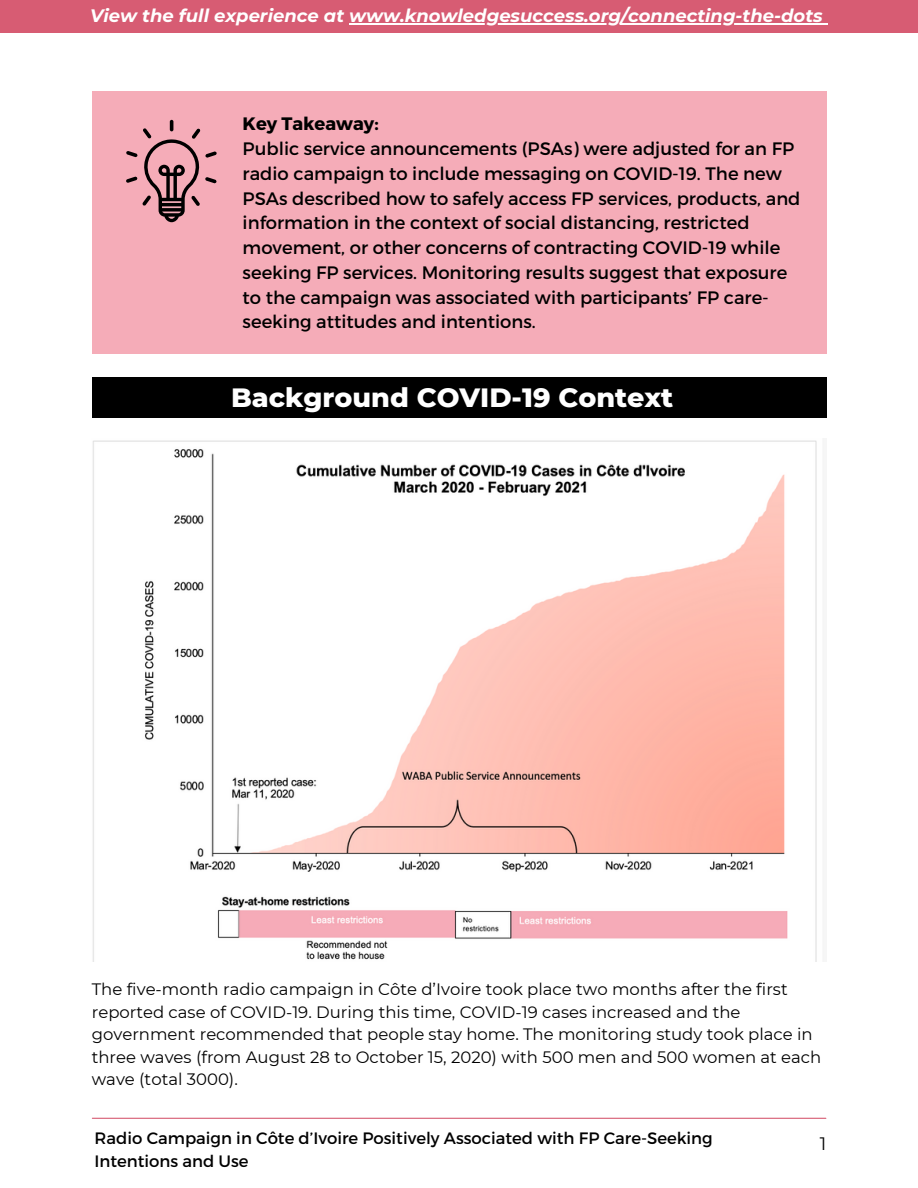
<style>
.page{position:relative;width:918px;height:1188px;background:#fff}
.page>*{position:absolute;margin:0;border:0;box-sizing:border-box;transform-origin:0 0}
.t1{font:800 27px "Montserrat";color:#fff}
.t2{font:18px/24.8px "Montserrat";color:#000}
.t3{font:italic 700 18px "Montserrat";color:#fff}
.t4{font:700 18px "Montserrat";color:#000}
.t5{font:16.5px/22.5px "Montserrat";color:#000}
</style>
<div class="page">
<div style="left:92px;top:92px;width:734px;height:262px;background:#f5acb8"></div>
<svg style="left:126px;top:120px;width:91px;height:102px"></svg>
<img style="left:93px;top:440px;width:724px;height:522px">
<div style="left:92px;top:377px;width:734px;height:40px;background:#000"></div>
<div style="left:0;top:0;width:918px;height:33px;background:#d75c73"></div>
<hr style="left:349px;top:23px;width:474px;height:1px;background:#fff">
<hr style="left:92px;top:1118px;width:734px;height:1px;background:#d75c73">
<p class="t3" style="left:90px;top:5px;width:734px">View the full experience at www.knowledgesuccess.org/connecting-the-dots</p>
<p class="t4" style="left:243px;top:112px;width:138px">Key Takeaway:</p>
<p class="t2" style="left:243px;top:135px;width:559px">Public service announcements (PSAs) were adjusted for an FP radio campaign to include messaging on COVID-19. The new PSAs described how to safely access FP services, products, and information in the context of social distancing, restricted movement, or other concerns of contracting COVID-19 while seeking FP services. Monitoring results suggest that exposure to the campaign was associated with participants’ FP care&shy;seeking attitudes and intentions.</p>
<p class="t1" style="left:231px;top:380px;width:444px">Background COVID-19 Context</p>
<p class="t5" style="left:92px;top:978px;width:731px">The five-month radio campaign in Côte d’Ivoire took place two months after the first reported case of COVID-19. During this time, COVID-19 cases increased and the government recommended that people stay home. The monitoring study took place in three waves (from August 28 to October 15, 2020) with 500 men and 500 women at each wave (total 3000).</p>
<p class="t5" style="left:95px;top:1126px;width:620px">Radio Campaign in Côte d’Ivoire Positively Associated with FP Care-Seeking<br>Intentions and Use</p>
<p class="t2" style="left:820px;top:1132px;width:8px">1</p>
</div>
